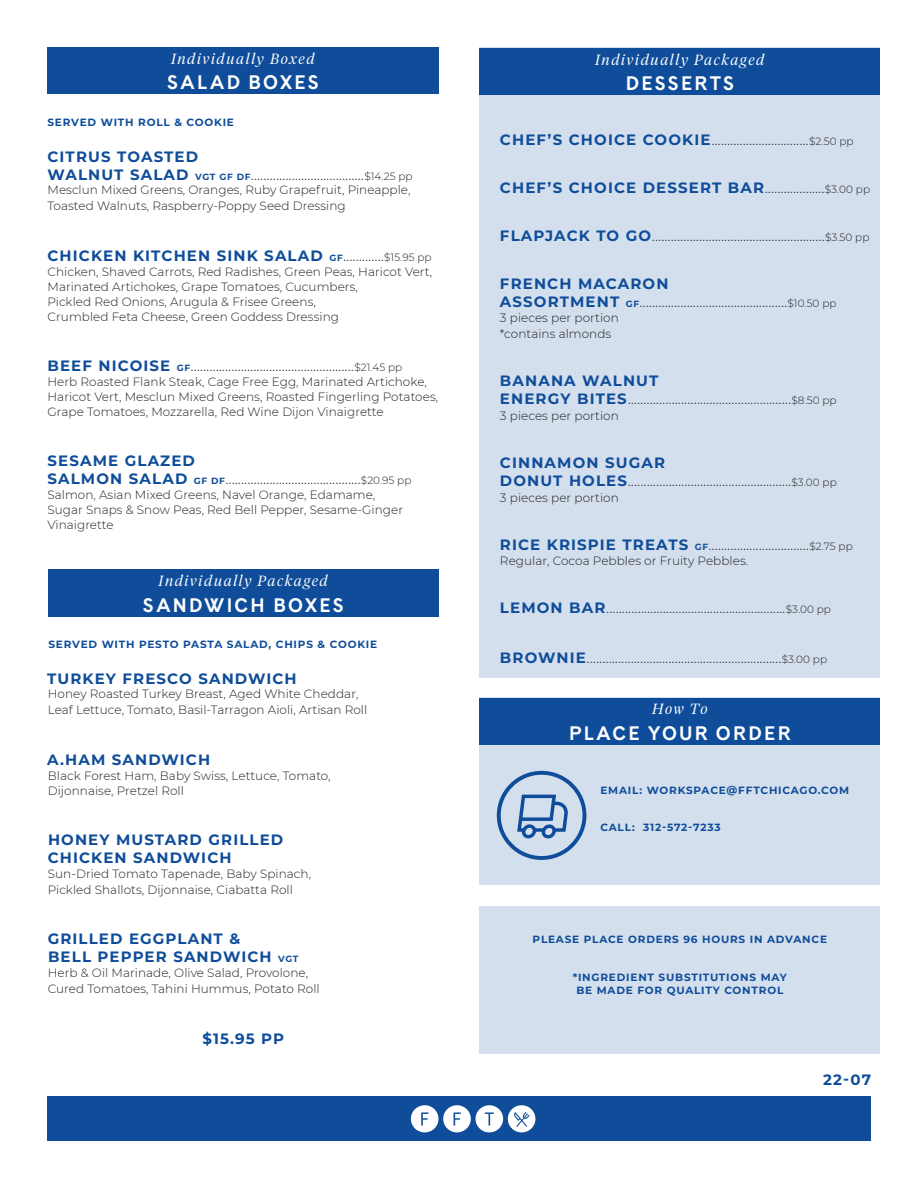
<style>
.page{position:relative;width:918px;height:1188px;background:#fff}
.page>*{position:absolute;margin:0;border:0;box-sizing:border-box;transform-origin:0 0}
.t1{font:700 19.5px "Cadiz Trial";letter-spacing:.11em;color:#fff}
.t2{font:700 15px/18px "Montserrat";letter-spacing:.075em;color:#0f4d9a}
.t3{font:italic 300 14.7px "Tiempos Headline";letter-spacing:.11em;color:#fff}
.t4{font:300 12px/15px "Montserrat";letter-spacing:.005em;color:#231f20}
.t5{font:12px/14.4px "Montserrat";color:#231f20}
.t6{font:700 10.5px/12.6px "Montserrat";letter-spacing:.075em;color:#0f4d9a;text-align:center}
.s1{font-weight:700;font-size:15px;color:#0f4d9a}
.s2{font-weight:700;font-size:9px;color:#0f4d9a}
.s3{font-weight:300;font-size:10.5px}
.s4{font-size:9px}
.s5{font-weight:400;font-size:12px;color:#231f20}
.s6{font-weight:300;font-size:10.5px;color:#231f20}
.s7{font-weight:300}
</style>
<div class="page">
<div style="left:480px;top:47px;width:400px;height:631px;background:#d4dfed"></div>
<div style="left:48px;top:570px;width:391px;height:47px;background:#0f4d9a"></div>
<div style="left:480px;top:698px;width:400px;height:187px;background:#d4dfed"></div>
<svg style="left:497px;top:771px;width:89px;height:89px"></svg>
<div style="left:48px;top:1096px;width:823px;height:45px;background:#0f4d9a"></div>
<svg style="left:411px;top:1105px;width:124px;height:27px"></svg>
<div style="left:480px;top:48px;width:400px;height:47px;background:#0f4d9a"></div>
<div style="left:47px;top:47px;width:391px;height:47px;background:#0f4d9a"></div>
<div style="left:480px;top:698px;width:400px;height:47px;background:#0f4d9a"></div>
<div style="left:480px;top:906px;width:400px;height:148px;background:#d4dfed"></div>
<p class="t3" style="left:171px;top:49px;width:145px">Individually Boxed</p>
<p class="t1" style="left:167px;top:75px;width:153px">SALAD BOXES</p>
<p class="t6" style="left:47px;top:115px;width:188px">SERVED WITH ROLL &amp; COOKIE</p>
<p class="t2" style="left:47px;top:146px;width:152px">CITRUS TOASTED</p>
<p class="t5" style="left:47px;top:168px;width:367px"><span class="s1">WALNUT SALAD</span> <span class="s2">VGT GF DF</span>....................................<span class="s3">$14.25 pp</span></p>
<p class="t4" style="left:47px;top:181px;width:365px;line-height:16.2px">Mesclun Mixed Greens, Oranges, Ruby Grapefruit, Pineapple,<br>Toasted Walnuts, Raspberry-Poppy Seed Dressing</p>
<p class="t2" style="left:47px;top:245px;width:386px">CHICKEN KITCHEN SINK SALAD <span class="s4">GF</span><span class="s5">.............</span><span class="s6">$15.95 pp</span></p>
<p class="t4" style="left:47px;top:263px;width:386px">Chicken, Shaved Carrots, Red Radishes, Green Peas, Haricot Vert, Marinated Artichokes, Grape Tomatoes, Cucumbers,<br>Pickled Red Onions, Arugula &amp; Frisee Greens,<br>Crumbled Feta Cheese, Green Goddess Dressing</p>
<p class="t5" style="left:47px;top:359px;width:356px"><span class="s1">BEEF NICOISE</span> <span class="s2">GF</span>....................................................<span class="s3">$21.45 pp</span></p>
<p class="t4" style="left:47px;top:374px;width:392px">Herb Roasted Flank Steak, Cage Free Egg, Marinated Artichoke,<br>Haricot Vert, Mesclun Mixed Greens, Roasted Fingerling Potatoes,<br>Grape Tomatoes, Mozzarella, Red Wine Dijon Vinaigrette</p>
<p class="t2" style="left:47px;top:451px;width:149px">SESAME GLAZED</p>
<p class="t5" style="left:47px;top:472px;width:366px"><span class="s1">SALMON SALAD</span> <span class="s2">GF DF</span>...........................................<span class="s3">$20.95 pp</span></p>
<p class="t4" style="left:47px;top:487px;width:357px">Salmon, Asian Mixed Greens, Navel Orange, Edamame,<br>Sugar Snaps &amp; Snow Peas, Red Bell Pepper, Sesame-Ginger<br>Vinaigrette</p>
<p class="t3" style="left:159px;top:571px;width:171px">Individually Packaged</p>
<p class="t1" style="left:143px;top:597px;width:202px">SANDWICH BOXES</p>
<p class="t6" style="left:48px;top:637px;width:330px">SERVED WITH PESTO PASTA SALAD, CHIPS &amp; COOKIE</p>
<p class="t2" style="left:47px;top:669px;width:251px">TURKEY FRESCO SANDWICH</p>
<p class="t4" style="left:48px;top:685px;width:321px;line-height:16.2px">Honey Roasted Turkey Breast, Aged White Cheddar,<br>Leaf Lettuce, Tomato, Basil-Tarragon Aioli, Artisan Roll</p>
<p class="t2" style="left:47px;top:750px;width:165px">A.HAM SANDWICH</p>
<p class="t4" style="left:48px;top:768px;width:284px">Black Forest Ham, Baby Swiss, Lettuce, Tomato,<br>Dijonnaise, Pretzel Roll</p>
<p class="t2" style="left:48px;top:830px;width:237px">HONEY MUSTARD GRILLED<br>CHICKEN SANDWICH</p>
<p class="t4" style="left:48px;top:865px;width:265px;line-height:16.2px">Sun-Dried Tomato Tapenade, Baby Spinach,<br>Pickled Shallots, Dijonnaise, Ciabatta Roll</p>
<p class="t2" style="left:48px;top:929px;width:252px">GRILLED EGGPLANT &amp;<br>BELL PEPPER SANDWICH <span class="s4">VGT</span></p>
<p class="t4" style="left:48px;top:964px;width:273px;line-height:16.2px">Herb &amp; Oil Marinade, Olive Salad, Provolone,<br>Cured Tomatoes, Tahini Hummus, Potato Roll</p>
<p class="t2" style="left:203px;top:1029px;width:83px">$15.95 PP</p>
<p class="t3" style="left:595px;top:49px;width:171px">Individually Packaged</p>
<p class="t1" style="left:626px;top:75px;width:110px">DESSERTS</p>
<p class="t5" style="left:500px;top:133px;width:355px"><span class="s1">CHEF’S CHOICE COOKIE</span>...............................<span class="s3">$2.50 pp</span></p>
<p class="t2" style="left:500px;top:178px;width:372px">CHEF’S CHOICE DESSERT BAR<span class="s5">...................</span><span class="s6">$3.00 pp</span></p>
<p class="t5" style="left:500px;top:229px;width:371px"><span class="s1">FLAPJACK TO GO</span>.......................................................<span class="s3">$3.50 pp</span></p>
<p class="t2" style="left:500px;top:274px;width:170px">FRENCH MACARON</p>
<p class="t5" style="left:500px;top:295px;width:338px"><span class="s1">ASSORTMENT</span> <span class="s2">GF</span>...............................................<span class="s3">$10.50 pp<br></span><span class="s7">3 pieces per portion</span></p>
<p class="t4" style="left:500px;top:326px;width:113px">*contains almonds</p>
<p class="t2" style="left:500px;top:371px;width:160px">BANANA WALNUT</p>
<p class="t5" style="left:500px;top:392px;width:338px"><span class="s1">ENERGY BITES</span>....................................................<span class="s3">$8.50 pp</span></p>
<p class="t4" style="left:500px;top:408px;width:120px">3 pieces per portion</p>
<p class="t2" style="left:500px;top:453px;width:167px">CINNAMON SUGAR</p>
<p class="t5" style="left:500px;top:474px;width:338px"><span class="s1">DONUT HOLES</span>....................................................<span class="s3">$3.00 pp</span></p>
<p class="t4" style="left:500px;top:490px;width:120px">3 pieces per portion</p>
<p class="t5" style="left:500px;top:538px;width:354px"><span class="s1">RICE KRISPIE TREATS</span> <span class="s2">GF</span>................................<span class="s3">$2.75 pp</span></p>
<p class="t4" style="left:500px;top:552px;width:250px">Regular, Cocoa Pebbles or Fruity Pebbles.</p>
<p class="t5" style="left:500px;top:601px;width:332px"><span class="s1">LEMON BAR</span>.........................................................<span class="s3">$3.00 pp</span></p>
<p class="t5" style="left:500px;top:651px;width:329px"><span class="s1">BROWNIE</span>..............................................................<span class="s3">$3.00 pp</span></p>
<p class="t3" style="left:652px;top:699px;width:57px">How To</p>
<p class="t1" style="left:569px;top:725px;width:223px">PLACE YOUR ORDER</p>
<p class="t6" style="left:600px;top:783px;width:250px">EMAIL: WORKSPACE@FFTCHICAGO.COM</p>
<p class="t6" style="left:600px;top:821px;width:122px">CALL: 312-572-7233</p>
<p class="t6" style="left:533px;top:933px;width:296px">PLEASE PLACE ORDERS 96 HOURS IN ADVANCE</p>
<p class="t6" style="left:573px;top:971px;width:216px">*INGREDIENT SUBSTITUTIONS MAY<br>BE MADE FOR QUALITY CONTROL</p>
<p class="t2" style="left:823px;top:1070px;width:49px">22-07</p>
</div>
